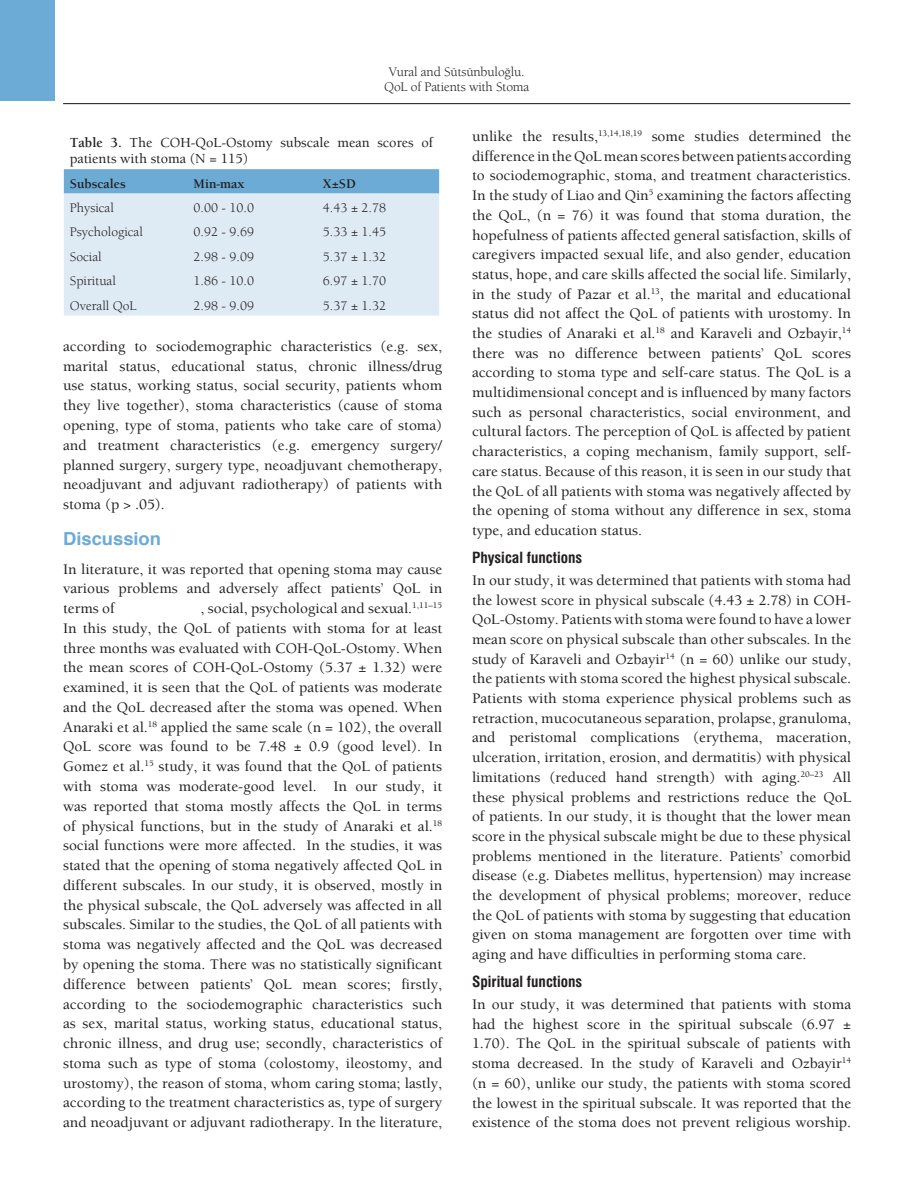
<style>
.page{position:relative;width:915px;height:1191px;background:#fff}
.page>*{position:absolute;margin:0;border:0;box-sizing:border-box;transform-origin:0 0}
.YAZI_BASLIK{font:700 18px "Helvetica";color:#6babd5}
.YAZI{font:500 15px/19.6px "Berkeley";color:#231f20;text-align:justify}
.YAZI_BOLD{font:15px "Swiss Condensed Bold Tr";color:#231f20}
.TABLO-BASI{font:500 14.25px/16.5px "Berkeley";color:#231f20}
.TABLO-YAZI{font:13.5px "Berkeley";color:#231f20}
.TABLO-ARA{font:700 13.5px "Berkeley";color:#231f20}
.s1{font-weight:700}
</style>
<div class="page">
<hr style="left:63px;top:103px;width:787px;height:1px;background:#231f20">
<div style="left:0;top:0;width:55px;height:101px;background:#6babd5"></div>
<svg style="left:64px;top:169px;width:375px;height:25px"></svg>
<div style="left:64px;top:194px;width:375px;height:121px;background:#deeaf4"></div>
<p class="TABLO-YAZI" style="left:388px;top:64px;width:137px">Vural and Sütsünbuloğlu.</p>
<p class="TABLO-YAZI" style="left:384px;top:79px;width:147px">QoL of Patients with Stoma</p>
<p class="TABLO-BASI" style="left:70px;top:134px;width:364px"><span class="s1">Table 3.</span> The COH-QoL-Ostomy subscale mean scores of patients with stoma (N = 115)</p>
<p class="TABLO-ARA" style="left:70px;top:175px;width:57px">Subscales</p>
<p class="TABLO-ARA" style="left:193px;top:175px;width:52px">Min-max</p>
<p class="TABLO-ARA" style="left:323px;top:175px;width:34px">X±SD</p>
<p class="TABLO-YAZI" style="left:70px;top:200px;width:45px">Physical</p>
<p class="TABLO-YAZI" style="left:193px;top:200px;width:62px">0.00 - 10.0</p>
<p class="TABLO-YAZI" style="left:323px;top:200px;width:65px">4.43 ± 2.78</p>
<p class="TABLO-YAZI" style="left:70px;top:224px;width:74px">Psychological</p>
<p class="TABLO-YAZI" style="left:193px;top:224px;width:62px">0.92 - 9.69</p>
<p class="TABLO-YAZI" style="left:323px;top:224px;width:65px">5.33 ± 1.45</p>
<p class="TABLO-YAZI" style="left:70px;top:248px;width:33px">Social</p>
<p class="TABLO-YAZI" style="left:193px;top:248px;width:62px">2.98 - 9.09</p>
<p class="TABLO-YAZI" style="left:323px;top:248px;width:65px">5.37 ± 1.32</p>
<p class="TABLO-YAZI" style="left:70px;top:273px;width:47px">Spiritual</p>
<p class="TABLO-YAZI" style="left:193px;top:273px;width:62px">1.86 - 10.0</p>
<p class="TABLO-YAZI" style="left:323px;top:273px;width:65px">6.97 ± 1.70</p>
<p class="TABLO-YAZI" style="left:70px;top:297px;width:68px">Overall QoL</p>
<p class="TABLO-YAZI" style="left:193px;top:297px;width:62px">2.98 - 9.09</p>
<p class="TABLO-YAZI" style="left:323px;top:297px;width:65px">5.37 ± 1.32</p>
<p class="YAZI" style="left:63px;top:336px;width:380px">according to sociodemographic characteristics (e.g. sex, marital status, educational status, chronic illness/drug use status, working status, social security, patients whom they live together), stoma characteristics (cause of stoma opening, type of stoma, patients who take care of stoma) and treatment characteristics (e.g. emergency surgery/ planned surgery, surgery type, neoadjuvant chemotherapy, neoadjuvant and adjuvant radiotherapy) of patients with stoma (p &gt; .05).</p>
<p class="YAZI_BASLIK" style="left:63px;top:524px;width:99px">Discussion</p>
<p class="YAZI" style="left:63px;top:558px;width:380px">In literature, it was reported that opening stoma may cause various problems and adversely affect patients’ QoL in terms of</p>
<p class="YAZI" style="left:63px;top:598px;width:380px;text-indent:137px">, social, psychological and sexual.<sup>1,11–15<br></sup>In this study, the QoL of patients with stoma for at least three months was evaluated with COH-QoL-Ostomy. When the mean scores of COH-QoL-Ostomy (5.37 ± 1.32) were examined, it is seen that the QoL of patients was moderate and the QoL decreased after the stoma was opened. When Anaraki et al.<sup>18</sup> applied the same scale (n = 102), the overall QoL score was found to be 7.48 ± 0.9 (good level). In Gomez et al.<sup>15</sup> study, it was found that the QoL of patients with stoma was moderate-good level. In our study, it was reported that stoma mostly affects the QoL in terms of physical functions, but in the study of Anaraki et al.<sup>18 </sup>social functions were more affected. In the studies, it was stated that the opening of stoma negatively affected QoL in different subscales. In our study, it is observed, mostly in the physical subscale, the QoL adversely was affected in all subscales. Similar to the studies, the QoL of all patients with stoma was negatively affected and the QoL was decreased by opening the stoma. There was no statistically significant difference between patients’ QoL mean scores; firstly, according to the sociodemographic characteristics such as sex, marital status, working status, educational status, chronic illness, and drug use; secondly, characteristics of stoma such as type of stoma (colostomy, ileostomy, and urostomy), the reason of stoma, whom caring stoma; lastly, according to the treatment characteristics as, type of surgery and neoadjuvant or adjuvant radiotherapy. In the literature,</p>
<p class="YAZI" style="left:472px;top:126px;width:380px">unlike the results,<sup>13,14,18,19</sup> some studies determined the difference in the QoL mean scores between patients according to sociodemographic, stoma, and treatment characteristics.<br>In the study of Liao and Qin<sup>5</sup> examining the factors affecting the QoL, (n = 76) it was found that stoma duration, the hopefulness of patients affected general satisfaction, skills of caregivers impacted sexual life, and also gender, education status, hope, and care skills affected the social life. Similarly, in the study of Pazar et al.<sup>13</sup>, the marital and educational status did not affect the QoL of patients with urostomy. In the studies of Anaraki et al.<sup>18</sup> and Karaveli and Ozbayir,<sup>14 </sup>there was no difference between patients’ QoL scores according to stoma type and self-care status. The QoL is a multidimensional concept and is influenced by many factors such as personal characteristics, social environment, and cultural factors. The perception of QoL is affected by patient characteristics, a coping mechanism, family support, self&shy;care status. Because of this reason, it is seen in our study that the QoL of all patients with stoma was negatively affected by the opening of stoma without any difference in sex, stoma type, and education status.</p>
<p class="YAZI_BOLD" style="left:472px;top:548px;width:112px">Physical functions</p>
<p class="YAZI" style="left:472px;top:570px;width:380px">In our study, it was determined that patients with stoma had the lowest score in physical subscale (4.43 ± 2.78) in COH-QoL-Ostomy. Patients with stoma were found to have a lower mean score on physical subscale than other subscales. In the study of Karaveli and Ozbayir<sup>14</sup> (n = 60) unlike our study, the patients with stoma scored the highest physical subscale.<br>Patients with stoma experience physical problems such as retraction, mucocutaneous separation, prolapse, granuloma, and peristomal complications (erythema, maceration, ulceration, irritation, erosion, and dermatitis) with physical limitations (reduced hand strength) with aging.<sup>20–23</sup> All these physical problems and restrictions reduce the QoL of patients. In our study, it is thought that the lower mean score in the physical subscale might be due to these physical problems mentioned in the literature. Patients’ comorbid disease (e.g. Diabetes mellitus, hypertension) may increase the development of physical problems; moreover, reduce the QoL of patients with stoma by suggesting that education given on stoma management are forgotten over time with aging and have difficulties in performing stoma care.</p>
<p class="YAZI_BOLD" style="left:472px;top:972px;width:112px">Spiritual functions</p>
<p class="YAZI" style="left:472px;top:994px;width:380px">In our study, it was determined that patients with stoma had the highest score in the spiritual subscale (6.97 ± 1.70). The QoL in the spiritual subscale of patients with stoma decreased. In the study of Karaveli and Ozbayir<sup>14 </sup>(n = 60), unlike our study, the patients with stoma scored the lowest in the spiritual subscale. It was reported that the existence of the stoma does not prevent religious worship.</p>
</div>
